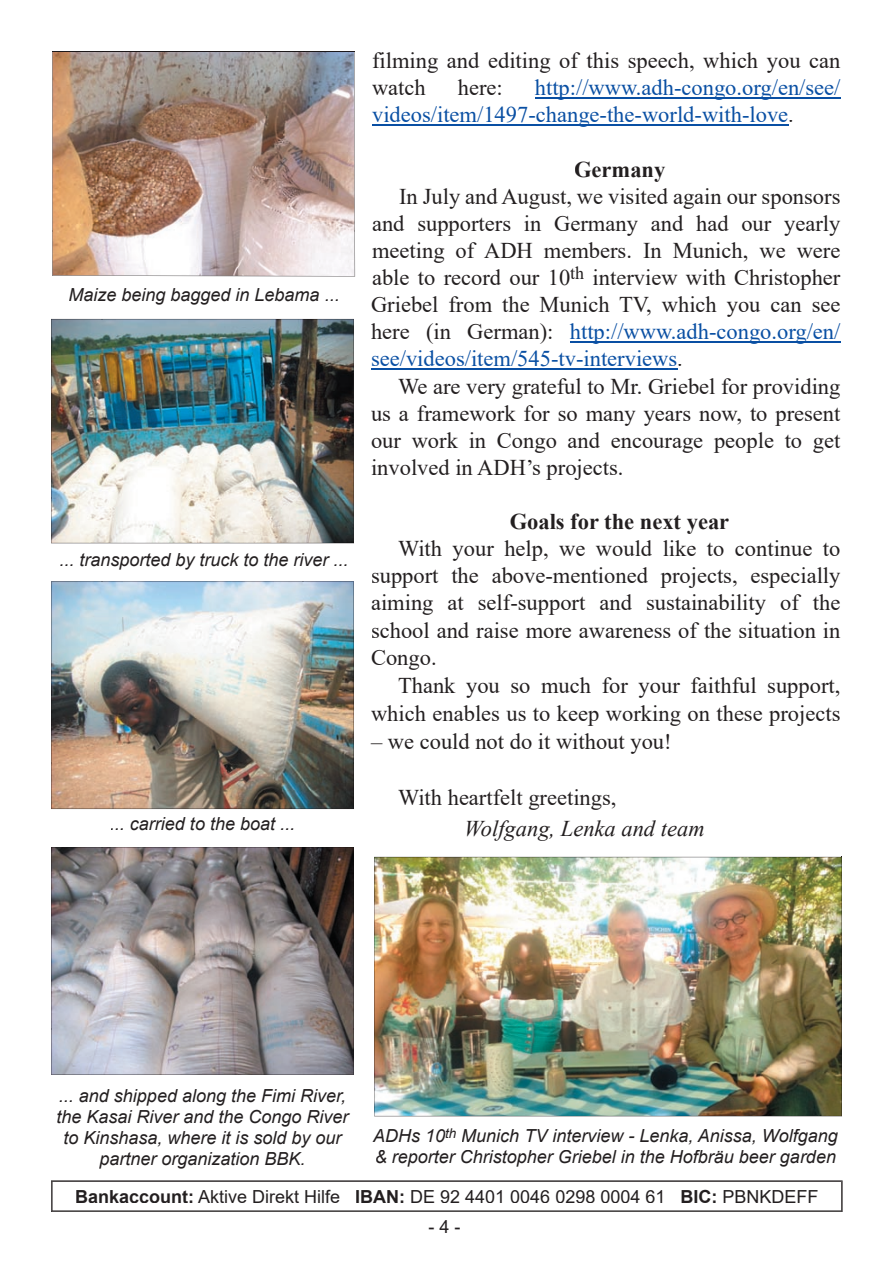
<style>
.page{position:relative;width:893px;height:1263px;background:#fff}
.page>*{position:absolute;margin:0;border:0;box-sizing:border-box;transform-origin:0 0}
.t1{font:22.5px/27.2px "Times New Roman";color:#231f20;text-align:justify}
.t2{font:22.5px/27.2px "Times New Roman";color:#094fa3}
.t3{font:700 22.5px "Times New Roman";color:#231f20}
.t4{font:italic 22.5px "Times New Roman";color:#231f20}
.t5{font:italic 18px/21px "Arial";color:#231f20}
.t6{font:18px "Arial";color:#231f20}
.s1{color:#231f20}
.s2{color:#094fa3}
.s3{font-weight:700}
</style>
<div class="page">
<hr style="left:535px;top:97px;width:305px;height:1px;background:#094fa3">
<hr style="left:372px;top:124px;width:416px;height:1px;background:#094fa3">
<hr style="left:570px;top:341px;width:270px;height:1px;background:#094fa3">
<hr style="left:371px;top:368px;width:306px;height:1px;background:#094fa3">
<img style="left:427px;top:909px;width:362px;height:207px">
<img style="left:374px;top:857px;width:53px;height:259px">
<img style="left:789px;top:857px;width:53px;height:259px">
<img style="left:426px;top:857px;width:364px;height:52px">
<svg style="left:51px;top:893px;width:303px;height:182px;background:#a39c9c"></svg>
<img style="left:51px;top:1028px;width:303px;height:46px">
<img style="left:51px;top:847px;width:51px;height:183px">
<img style="left:303px;top:847px;width:51px;height:183px">
<img style="left:101px;top:847px;width:203px;height:46px">
<svg style="left:51px;top:1180px;width:792px;height:32px"></svg>
<img style="left:51px;top:581px;width:303px;height:182px">
<img style="left:51px;top:763px;width:303px;height:46px">
<img style="left:51px;top:582px;width:51px;height:182px">
<img style="left:303px;top:582px;width:51px;height:182px">
<img style="left:101px;top:582px;width:203px;height:45px">
<img style="left:102px;top:319px;width:252px;height:224px">
<img style="left:51px;top:498px;width:302px;height:45px">
<img style="left:51px;top:319px;width:51px;height:180px">
<img style="left:101px;top:319px;width:252px;height:45px">
<svg style="left:103px;top:97px;width:201px;height:134px;background:#a6877a"></svg>
<img style="left:52px;top:231px;width:303px;height:45px">
<img style="left:52px;top:51px;width:51px;height:181px">
<img style="left:304px;top:51px;width:51px;height:181px">
<img style="left:102px;top:51px;width:203px;height:46px">
<p class="t5" style="left:69px;top:285px;width:273px">Maize being bagged in Lebama ...</p>
<p class="t5" style="left:59px;top:549px;width:291px">... transported by truck to the river ...</p>
<p class="t5" style="left:110px;top:814px;width:187px">... carried to the boat ...</p>
<p class="t1" style="left:372px;top:46px;width:470px">filming and editing of this speech, which you can watch</p>
<p class="t2" style="left:372px;top:73px;width:470px;text-indent:163px">http://www.adh-congo.org/en/see/ videos/item/1497-change-the-world-with-love<span class="s1">.</span></p>
<p class="t3" style="left:574px;top:153px;width:93px">Germany</p>
<p class="t1" style="left:371px;top:182px;width:471px;text-indent:28px">In July and August, we visited again our sponsors and supporters in Germany and had our yearly meeting of ADH members. In Munich, we were able to record our 10<sup>th</sup> interview with Christopher Griebel from the Munich TV, which you can see here (in German): <span class="s2">http://www.adh-congo.org/en/ see/videos/item/545-tv-interviews</span>.</p>
<p class="t1" style="left:371px;top:372px;width:471px;text-indent:27px">We are very grateful to Mr. Griebel for providing us a framework for so many years now, to present our work in Congo and encourage people to get involved in ADH’s projects.</p>
<p class="t3" style="left:510px;top:505px;width:221px">Goals for the next year</p>
<p class="t1" style="left:371px;top:534px;width:471px;text-indent:27px">With your help, we would like to continue to support the above-mentioned projects, especially aiming at self-support and sustainability of the school and raise more awareness of the situation in Congo.</p>
<p class="t1" style="left:371px;top:670px;width:471px;line-height:28.2px;text-align:right">Thank you so much for your faithful support, which enables us to keep working on these projects</p>
<p class="t1" style="left:371px;top:727px;width:302px">– we could not do it without you!</p>
<p class="t1" style="left:398px;top:783px;width:220px">With heartfelt greetings,</p>
<p class="t4" style="left:464px;top:813px;width:242px">Wolfgang, Lenka and team</p>
<p class="t1" style="left:458px;top:73px;width:46px">here:</p>
<p class="t5" style="left:56px;top:1085px;width:294px;text-align:center">... and shipped along the Fimi River, the Kasai River and the Congo River to Kinshasa, where it is sold by our partner organization BBK.</p>
<p class="t5" style="left:373px;top:1125px;width:466px">ADHs 10<sup>th</sup> Munich TV interview - Lenka, Anissa, Wolfgang &amp; reporter Christopher Griebel in the Hofbräu beer garden</p>
<p class="t6" style="left:75px;top:1184px;width:745px"><span class="s3">Bankaccount:</span> Aktive Direkt Hilfe <span class="s3">IBAN:</span> DE 92 4401 0046 0298 0004 61 <span class="s3">BIC:</span> PBNKDEFF</p>
<p class="t6" style="left:428px;top:1214px;width:34px">- 4 -</p>
</div>
